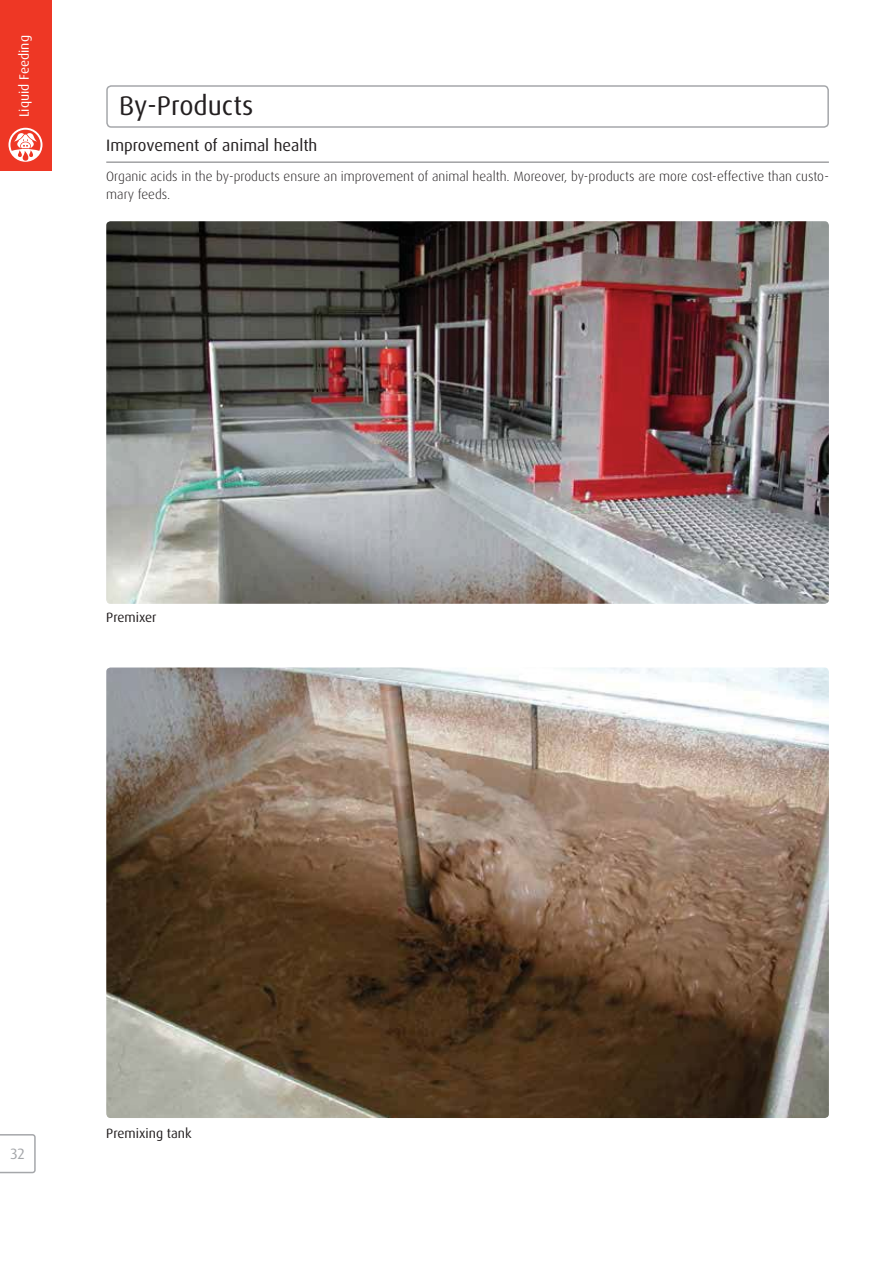
<style>
.page{position:relative;width:893px;height:1263px;background:#fff}
.page>*{position:absolute;margin:0;border:0;box-sizing:border-box;transform-origin:0 0}
.t1{font:27px "Dax OT";color:#231f20}
.t2{font:16.5px "Dax OT";color:#231f20}
.t3{font:15px "Dax OT";color:#a5a7aa}
.t4{font:300 13.5px/18px "Dax OT";color:#231f20}
.t5{font:13.5px "Dax OT";color:#231f20}
.t6{font:13.5px "Dax OT";color:#fff}
</style>
<div class="page">
<div style="left:106px;top:85px;width:723px;height:43px;border:2px solid #a5a7aa;border-radius:4px"></div>
<svg style="left:0;top:1134px;width:36px;height:40px"></svg>
<div style="left:0;top:0;width:51px;height:170px;background:#ee3725"></div>
<svg style="left:9px;top:128px;width:34px;height:34px"></svg>
<hr style="left:106px;top:162px;width:723px;height:1px;background:#717376">
<img style="left:106px;top:668px;width:723px;height:450px;border-radius:4px">
<img style="left:106px;top:221px;width:723px;height:383px;border-radius:4px">
<p class="t6" style="left:18px;top:117px;width:83px;rotate:-90deg">Liquid Feeding</p>
<h1 class="t1" style="left:119px;top:94px;width:136px">By-Products</h1>
<p class="t2" style="left:106px;top:138px;width:213px">Improvement of animal health</p>
<p class="t4" style="left:106px;top:169px;width:724px">Organic acids in the by-products ensure an improvement of animal health. Moreover, by-products are more cost-effective than custo&shy;mary feeds.</p>
<p class="t5" style="left:106px;top:612px;width:52px">Premixer</p>
<p class="t3" style="left:11px;top:1147px;width:16px">32</p>
<p class="t5" style="left:106px;top:1127px;width:87px">Premixing tank</p>
</div>
